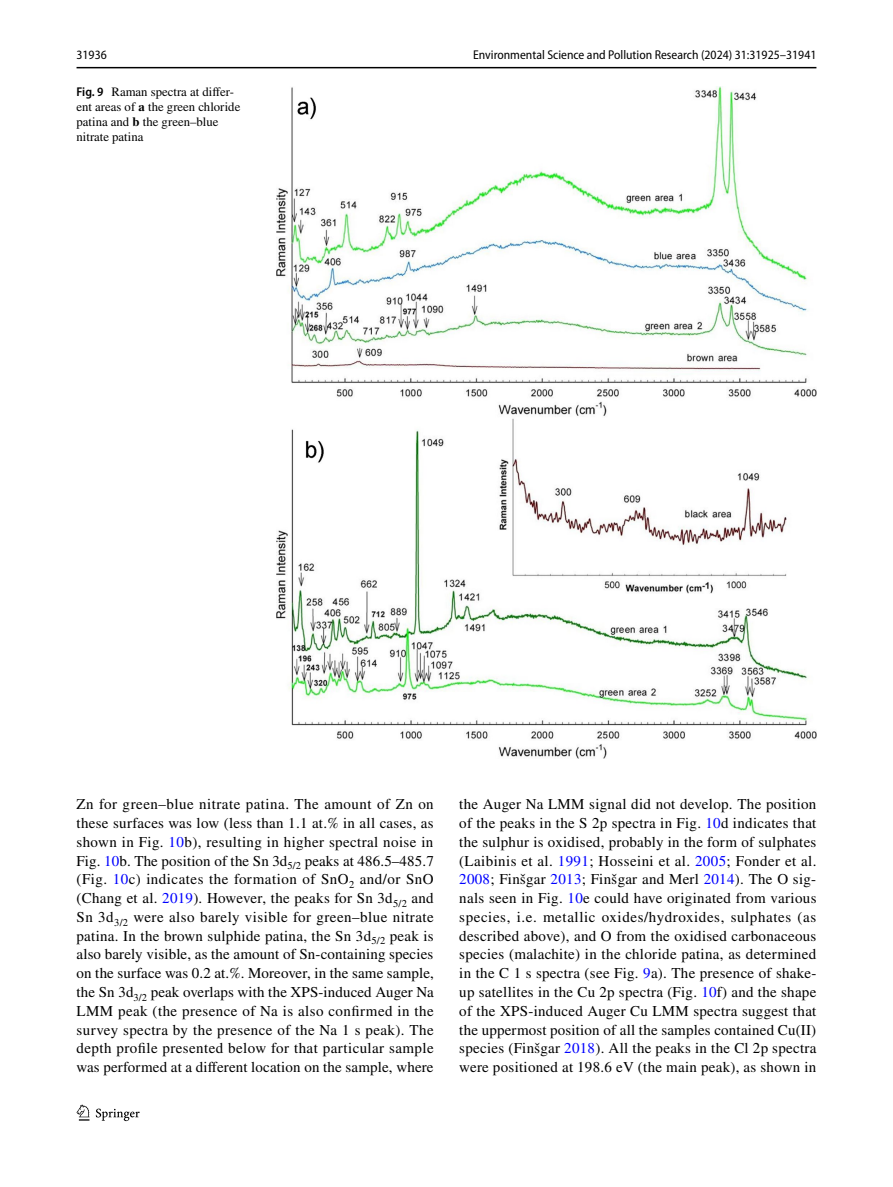
<style>
.page{position:relative;width:893px;height:1187px;background:#fff}
.page>*{position:absolute;margin:0;border:0;box-sizing:border-box;transform-origin:0 0}
.t1{font:15px/18.8px "STIX";letter-spacing:.02em;color:#000;text-align:justify}
.t2{font:12.75px/15px "STIX";color:#000}
.t3{font:semi-condensed 12.75px "Myriad Pro";color:#000}
.s1{font-family:"Myriad Pro";font-weight:600;font-stretch:semi-condensed}
.s2{font-weight:700}
.s3{color:#00f}
</style>
<div class="page">
<hr style="left:77px;top:67px;width:739px;height:1px;background:#000">
<svg style="left:77px;top:1104px;width:12px;height:16px"></svg>
<svg style="left:96px;top:1108px;width:44px;height:12px"></svg>
<img style="left:276px;top:87px;width:540px;height:671px">
<p class="t3" style="left:77px;top:48px;width:32px">31936</p>
<p class="t3" style="left:473px;top:48px;width:345px">Environmental Science and Pollution Research (2024) 31:31925–31941</p>
<p class="t2" style="left:77px;top:85px;width:165px"><span class="s1">Fig. 9</span> Raman spectra at differ&shy;ent areas of <span class="s2">a</span> the green chloride patina and <span class="s2">b</span> the green–blue nitrate patina</p>
<p class="t1" style="left:77px;top:796px;width:359px">Zn for green–blue nitrate patina. The amount of Zn on these surfaces was low (less than 1.1 at.% in all cases, as shown in Fig. <span class="s3">10</span>b), resulting in higher spectral noise in Fig. <span class="s3">10</span>b. The position of the Sn 3d<sub>5/2</sub> peaks at 486.5–485.7 (Fig. <span class="s3">10</span>c) indicates the formation of SnO<sub>2</sub> and/or SnO (Chang et al. <span class="s3">2019</span>). However, the peaks for Sn 3d<sub>5/2</sub> and Sn 3d<sub>3/2</sub> were also barely visible for green–blue nitrate patina. In the brown sulphide patina, the Sn 3d<sub>5/2</sub> peak is also barely visible, as the amount of Sn-containing species on the surface was 0.2 at.%. Moreover, in the same sample, the Sn 3d<sub>3/2</sub> peak overlaps with the XPS-induced Auger Na LMM peak (the presence of Na is also confirmed in the survey spectra by the presence of the Na 1 s peak). The depth profile presented below for that particular sample was performed at a different location on the sample, where</p>
<p class="t1" style="left:459px;top:796px;width:359px">the Auger Na LMM signal did not develop. The position of the peaks in the S 2p spectra in Fig. <span class="s3">10</span>d indicates that the sulphur is oxidised, probably in the form of sulphates (Laibinis et al. <span class="s3">1991</span>; Hosseini et al. <span class="s3">2005</span>; Fonder et al.<br><span class="s3">2008</span>; Finšgar <span class="s3">2013</span>; Finšgar and Merl <span class="s3">2014</span>). The O sig&shy;nals seen in Fig. <span class="s3">10</span>e could have originated from various species, i.e. metallic oxides/hydroxides, sulphates (as described above), and O from the oxidised carbonaceous species (malachite) in the chloride patina, as determined in the C 1 s spectra (see Fig. <span class="s3">9</span>a). The presence of shake&shy;up satellites in the Cu 2p spectra (Fig. <span class="s3">10</span>f) and the shape of the XPS-induced Auger Cu LMM spectra suggest that the uppermost position of all the samples contained Cu(II) species (Finšgar <span class="s3">2018</span>). All the peaks in the Cl 2p spectra were positioned at 198.6 eV (the main peak), as shown in</p>
</div>
